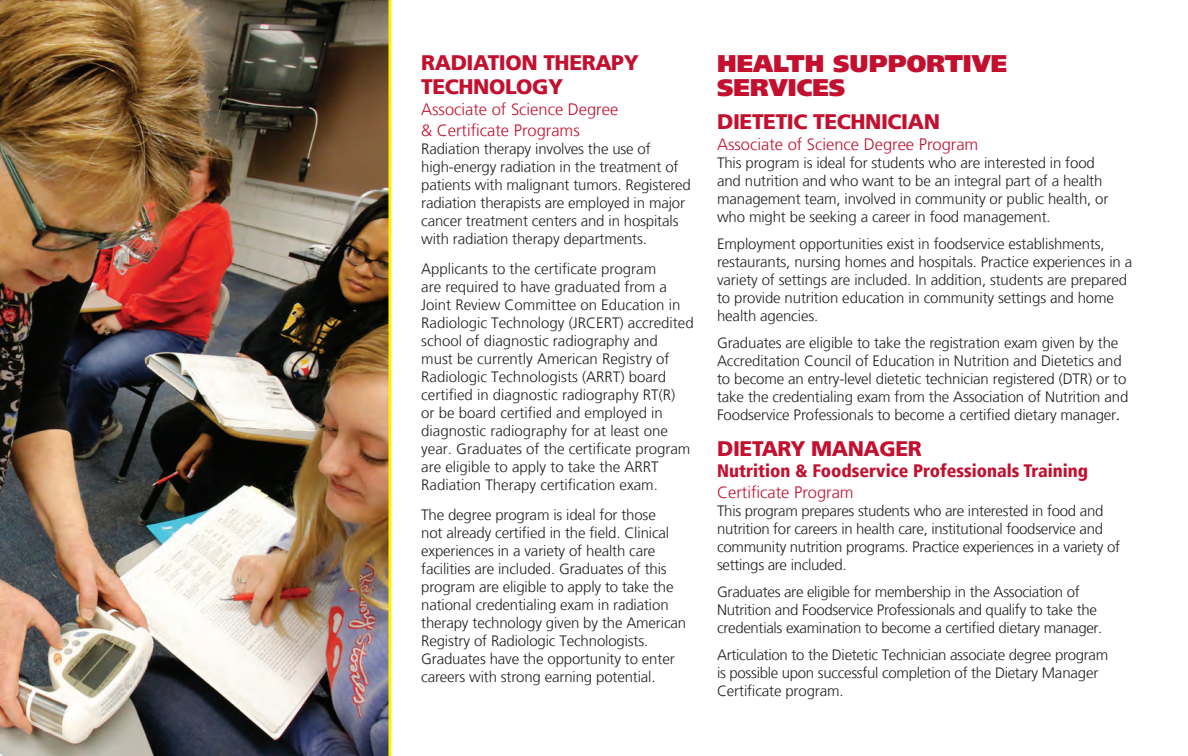
<style>
.page{position:relative;width:1188px;height:756px;background:#fff}
.page>*{position:absolute;margin:0;border:0;box-sizing:border-box;transform-origin:0 0}
.t1{font:900 24px/24px "Frutiger LT";color:#c3102f}
.t2{font:900 21px/24px "Frutiger LT";letter-spacing:-.02em;color:#c3102f}
.t3{font:900 condensed 18px "Frutiger LT";color:#c3102f}
.t4{font:300 16.5px "Frutiger LT";color:#c3102f}
.t5{font:300 15px/18px "Frutiger LT";letter-spacing:-.01em;color:#231f20}
.s1{font-family:"Adobe Garamond Pro";font-weight:400}
</style>
<div class="page">
<img style="left:0;top:0;width:388px;height:756px">
<svg style="left:388px;top:0;width:4px;height:756px;background:#efe12a"></svg>
<p class="t2" style="left:421px;top:50px;width:219px">RADIATION THERAPY<br>TECHNOLOGY</p>
<p class="t4" style="left:421px;top:100px;width:199px">Associate of Science Degree</p>
<p class="t4" style="left:421px;top:121px;width:160px">&amp; Certificate Programs</p>
<p class="t5" style="left:421px;top:140px;width:271px">Radiation therapy involves the use of high-energy radiation in the treatment of patients with malignant tumors. Registered radiation therapists are employed in major cancer treatment centers and in hospitals with radiation therapy departments.</p>
<p class="t5" style="left:421px;top:260px;width:274px">Applicants to the certificate program<br>are required to have graduated from a Joint Review Committee on Education in Radiologic Technology (JRCERT) accredited school of diagnostic radiography and<br>must be currently American Registry of Radiologic Technologists (ARRT) board certified in diagnostic radiography RT(R)<br>or be board certified and employed in diagnostic radiography for at least one year. Graduates of the certificate program are eligible to apply to take the ARRT Radiation Therapy certification exam.</p>
<p class="t5" style="left:421px;top:506px;width:267px">The degree program is ideal for those<br>not already certified in the field. Clinical experiences in a variety of health care facilities are included. Graduates of this program are eligible to apply to take the national credentialing exam in radiation therapy technology given by the American Registry of Radiologic Technologists.<br>Graduates have the opportunity to enter careers with strong earning potential.</p>
<p class="t1" style="left:717px;top:51px;width:292px">HEALTH SUPPORTIVE<br>SERVICES</p>
<p class="t2" style="left:717px;top:110px;width:224px">DIETETIC TECHNICIAN</p>
<p class="t4" style="left:717px;top:135px;width:263px">Associate of Science Degree Program</p>
<p class="t5" style="left:717px;top:154px;width:393px">This program is ideal for students who are interested in food and nutrition and who want to be an integral part of a health management team, involved in community or public health, or who might be seeking a career in food management.</p>
<p class="t5" style="left:717px;top:235px;width:417px">Employment opportunities exist in foodservice establishments, restaurants, nursing homes and hospitals. Practice experiences in a variety of settings are included. In addition, students are prepared to provide nutrition education in community settings and home health agencies.</p>
<p class="t5" style="left:717px;top:334px;width:413px">Graduates are eligible to take the registration exam given by the Accreditation Council of Education in Nutrition and Dietetics and to become an entry-level dietetic technician registered (DTR) or to take the credentialing exam from the Association of Nutrition and Foodservice Professionals to become a certified dietary manager<span class="s1">.</span></p>
<p class="t2" style="left:717px;top:437px;width:206px">DIETARY MANAGER</p>
<p class="t3" style="left:717px;top:460px;width:372px">Nutrition &amp; Foodservice Professionals Training</p>
<p class="t4" style="left:717px;top:483px;width:138px">Certificate Program</p>
<p class="t5" style="left:717px;top:502px;width:404px">This program prepares students who are interested in food and nutrition for careers in health care, institutional foodservice and community nutrition programs. Practice experiences in a variety of settings are included.</p>
<p class="t5" style="left:717px;top:583px;width:387px">Graduates are eligible for membership in the Association of<br>Nutrition and Foodservice Professionals and qualify to take the credentials examination to become a certified dietary manager.</p>
<p class="t5" style="left:717px;top:646px;width:393px">Articulation to the Dietetic Technician associate degree program is possible upon successful completion of the Dietary Manager<br>Certificate program.</p>
</div>
